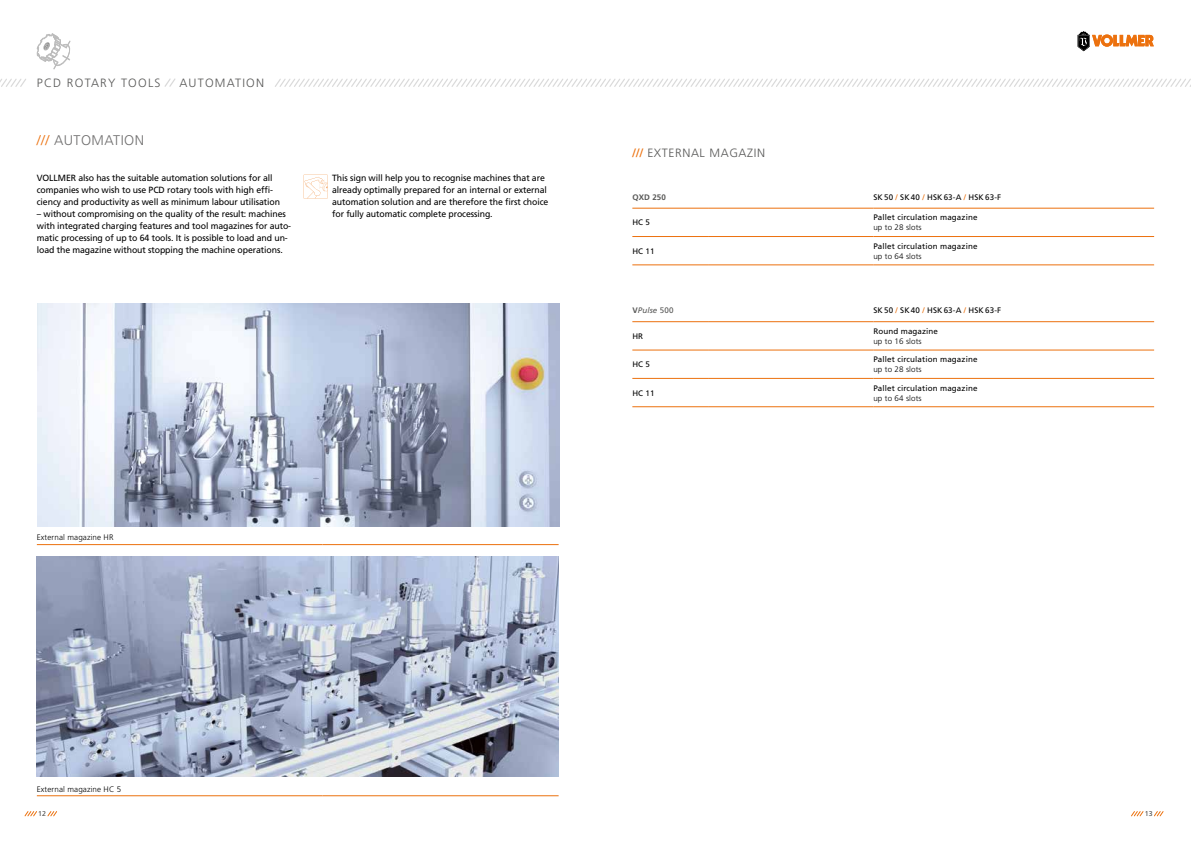
<style>
.page{position:relative;width:1191px;height:842px;background:#fff}
.page>*{position:absolute;margin:0;border:0;box-sizing:border-box;transform-origin:0 0}
.t1{font:300 14px "Frutiger LT";letter-spacing:.03em;color:#706f6f}
.t2{font:300 12px "Frutiger LT";letter-spacing:.1em;color:#575756}
.t3{font:300 12px "Frutiger LT";letter-spacing:.05em;color:#575756}
.t4{font:9px/12px "Frutiger LT";letter-spacing:-.01em;color:#000}
.t5{font:8px "Frutiger LT";letter-spacing:.015em;color:#000}
.t6{font:300 8px "Frutiger LT";letter-spacing:.015em;color:#000}
.t7{font:italic 8px "Frutiger LT";letter-spacing:.015em;color:#575756}
.t8{font:700 8px "Frutiger LT";letter-spacing:.015em;color:#575756}
.t9{font:7px "Frutiger LT";color:#4a4a49}
.s1{color:#ec710e}
.s2{font-weight:400;color:#ec710e}
.s3{font-weight:700;font-style:normal}
.s4{font-style:normal}
</style>
<div class="page">
<svg style="left:1131px;top:811px;width:12px;height:5px"></svg>
<svg style="left:1154px;top:811px;width:9px;height:5px"></svg>
<svg style="left:24px;top:811px;width:13px;height:5px"></svg>
<svg style="left:47px;top:811px;width:10px;height:5px"></svg>
<svg style="left:37px;top:33px;width:34px;height:37px"></svg>
<img style="left:38px;top:304px;width:521px;height:222px">
<img style="left:37px;top:556px;width:521px;height:221px">
<svg style="left:304px;top:177px;width:23px;height:21px"></svg>
<svg style="left:0;top:79px;width:26px;height:8px"></svg>
<svg style="left:1077px;top:31px;width:76px;height:20px"></svg>
<svg style="left:275px;top:78px;width:916px;height:9px"></svg>
<svg style="left:164px;top:78px;width:12px;height:9px"></svg>
<hr style="left:37px;top:544px;width:285px;height:1px;background:#ec710e">
<hr style="left:322px;top:544px;width:236px;height:1px;background:#ec710e">
<hr style="left:37px;top:795px;width:285px;height:1px;background:#ec710e">
<hr style="left:322px;top:795px;width:236px;height:1px;background:#ec710e">
<hr style="left:709px;top:236px;width:164px;height:1px;background:#ec710e">
<hr style="left:709px;top:265px;width:164px;height:1px;background:#ec710e">
<hr style="left:632px;top:236px;width:77px;height:1px;background:#ec710e">
<hr style="left:873px;top:236px;width:281px;height:1px;background:#ec710e">
<hr style="left:632px;top:265px;width:77px;height:1px;background:#ec710e">
<hr style="left:873px;top:265px;width:281px;height:1px;background:#ec710e">
<hr style="left:632px;top:208px;width:77px;height:1px;background:#ec710e">
<hr style="left:709px;top:208px;width:164px;height:1px;background:#ec710e">
<hr style="left:873px;top:208px;width:281px;height:1px;background:#ec710e">
<hr style="left:709px;top:350px;width:164px;height:1px;background:#ec710e">
<hr style="left:709px;top:378px;width:164px;height:1px;background:#ec710e">
<hr style="left:709px;top:407px;width:164px;height:1px;background:#ec710e">
<hr style="left:632px;top:350px;width:77px;height:1px;background:#ec710e">
<hr style="left:873px;top:350px;width:281px;height:1px;background:#ec710e">
<hr style="left:632px;top:378px;width:77px;height:1px;background:#ec710e">
<hr style="left:873px;top:378px;width:281px;height:1px;background:#ec710e">
<hr style="left:632px;top:407px;width:77px;height:1px;background:#ec710e">
<hr style="left:873px;top:407px;width:281px;height:1px;background:#ec710e">
<hr style="left:632px;top:321px;width:77px;height:1px;background:#ec710e">
<hr style="left:709px;top:321px;width:164px;height:1px;background:#ec710e">
<hr style="left:873px;top:321px;width:281px;height:1px;background:#ec710e">
<h2 class="t2" style="left:37px;top:76px;width:125px">PCD ROTARY TOOLS</h2>
<h2 class="t2" style="left:179px;top:76px;width:86px">AUTOMATION</h2>
<h1 class="t1" style="left:37px;top:132px;width:109px"><span class="s1">///</span> AUTOMATION</h1>
<p class="t4" style="left:37px;top:172px;width:245px">VOLLMER also has the suitable automation solutions for all companies who wish to use PCD rotary tools with high effi&shy;ciency and productivity as well as minimum labour utilisation</p>
<p class="t4" style="left:37px;top:208px;width:256px">– without compromising on the quality of the result: machines with integrated charging features and tool magazines for auto&shy;matic processing of up to 64 tools. It is possible to load and un&shy;load the magazine without stopping the machine operations.</p>
<p class="t4" style="left:332px;top:172px;width:218px">This sign will help you to recognise machines that are already optimally prepared for an internal or external automation solution and are therefore the first choice for fully automatic complete processing.</p>
<p class="t6" style="left:37px;top:533px;width:78px">External magazine HR</p>
<h2 class="t3" style="left:632px;top:146px;width:134px"><span class="s2">///</span> EXTERNAL MAGAZIN</h2>
<p class="t8" style="left:632px;top:192px;width:35px">QXD 250</p>
<p class="t5" style="left:873px;top:192px;width:129px">SK50 <span class="s1">/</span> SK40 <span class="s1">/</span> HSK63-A <span class="s1">/</span> HSK63-F</p>
<p class="t5" style="left:632px;top:218px;width:19px">HC 5</p>
<p class="t5" style="left:873px;top:213px;width:106px">Pallet circulation magazine</p>
<p class="t6" style="left:873px;top:223px;width:50px">up to 28 slots</p>
<p class="t5" style="left:632px;top:246px;width:24px">HC 11</p>
<p class="t5" style="left:873px;top:241px;width:106px">Pallet circulation magazine</p>
<p class="t6" style="left:873px;top:251px;width:50px">up to 64 slots</p>
<p class="t7" style="left:632px;top:306px;width:43px"><span class="s3">V</span>Pulse <span class="s4">500</span></p>
<p class="t5" style="left:873px;top:306px;width:129px">SK50 <span class="s1">/</span> SK40 <span class="s1">/</span> HSK63-A <span class="s1">/</span> HSK63-F</p>
<p class="t5" style="left:632px;top:331px;width:12px">HR</p>
<p class="t5" style="left:873px;top:326px;width:66px">Round magazine</p>
<p class="t6" style="left:873px;top:337px;width:50px">up to 16 slots</p>
<p class="t5" style="left:632px;top:360px;width:19px">HC 5</p>
<p class="t5" style="left:632px;top:388px;width:24px">HC 11</p>
<p class="t5" style="left:873px;top:355px;width:106px">Pallet circulation magazine</p>
<p class="t6" style="left:873px;top:365px;width:50px">up to 28 slots</p>
<p class="t5" style="left:873px;top:383px;width:106px">Pallet circulation magazine</p>
<p class="t6" style="left:873px;top:393px;width:50px">up to 64 slots</p>
<p class="t6" style="left:37px;top:784px;width:86px">External magazine HC 5</p>
<p class="t9" style="left:38px;top:809px;width:9px">12</p>
<p class="t9" style="left:1144px;top:809px;width:9px">13</p>
</div>
